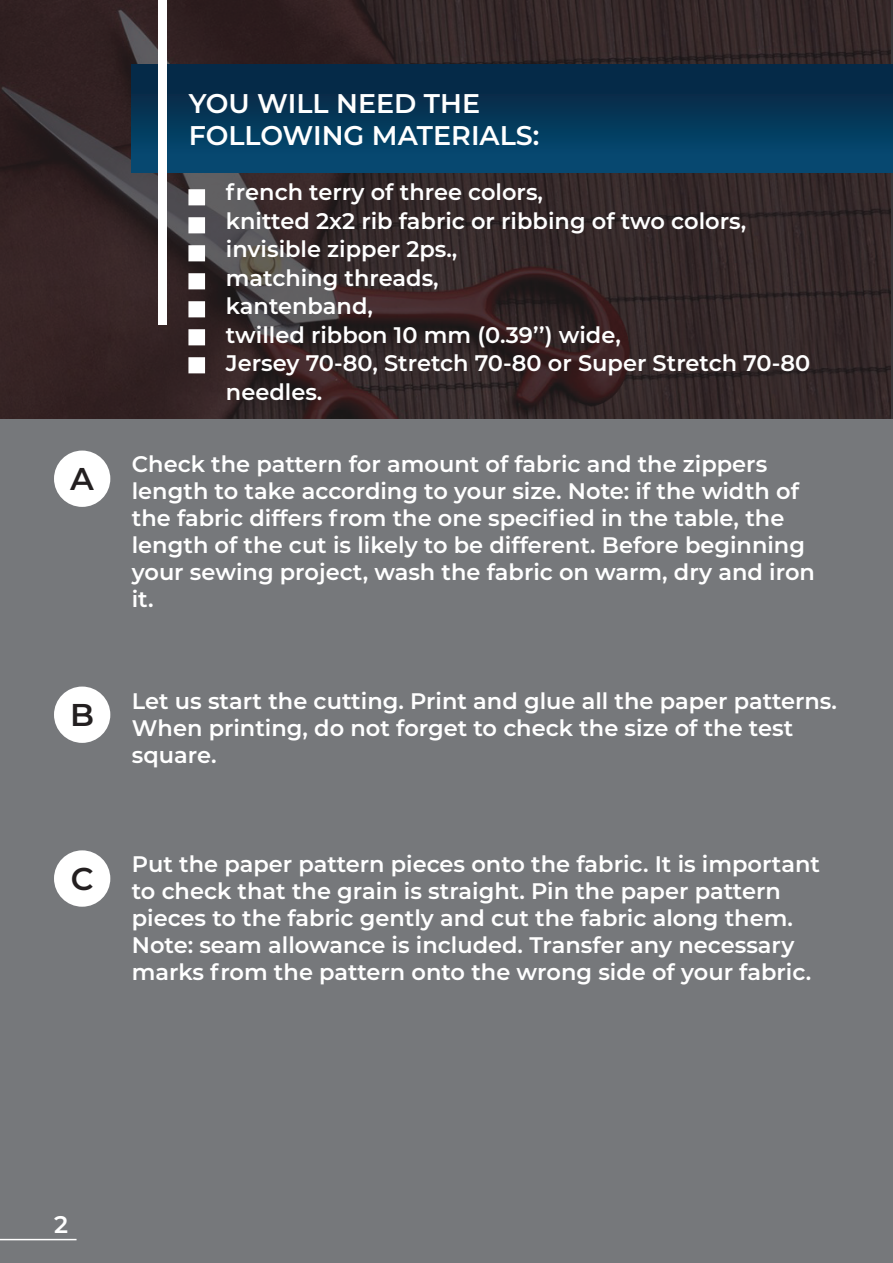
<style>
.page{position:relative;width:893px;height:1263px;background:#76787b}
.page>*{position:absolute;margin:0;border:0;box-sizing:border-box;transform-origin:0 0}
.t1{font:600 31.5px "Montserrat";color:#231f20}
.t2{font:600 27px/32.4px "Montserrat";color:#fff}
.t3{font:600 24px "Montserrat";color:#fff}
.t4{font:600 22.5px/27px "Montserrat";color:#fff}
</style>
<div class="page">
<svg style="left:1px;top:1px;width:892px;height:418px;background:#352829"></svg>
<div style="left:131px;top:65px;width:762px;height:107px;background:linear-gradient(to bottom,#05243f,#064c74)"></div>
<div style="left:158px;top:0;width:8px;height:325px;background:#fff"></div>
<div style="left:188px;top:189px;width:17px;height:16px;background:#fff;border:2px solid #fff"></div>
<div style="left:188px;top:217px;width:17px;height:16px;background:#fff;border:2px solid #fff"></div>
<div style="left:188px;top:245px;width:17px;height:16px;background:#fff;border:2px solid #fff"></div>
<div style="left:188px;top:273px;width:17px;height:16px;background:#fff;border:2px solid #fff"></div>
<div style="left:188px;top:329px;width:17px;height:16px;background:#fff;border:2px solid #fff"></div>
<div style="left:188px;top:357px;width:17px;height:16px;background:#fff;border:2px solid #fff"></div>
<div style="left:188px;top:301px;width:17px;height:16px;background:#fff;border:2px solid #fff"></div>
<div style="left:54px;top:451px;width:56px;height:56px;background:#fff;border-radius:50%"></div>
<div style="left:54px;top:686px;width:56px;height:57px;background:#fff;border-radius:50%"></div>
<div style="left:54px;top:850px;width:56px;height:57px;background:#fff;border-radius:50%"></div>
<svg style="left:892px;top:65px;width:1px;height:107px"></svg>
<hr style="left:0;top:1239px;width:77px;height:1px;background:#fff">
<h1 class="t1" style="left:70px;top:457px;width:26px">А</h1>
<h1 class="t1" style="left:70px;top:692px;width:25px">B</h1>
<h1 class="t1" style="left:71px;top:856px;width:24px">C</h1>
<p class="t2" style="left:189px;top:86px;width:352px">YOU WILL NEED THE<br>FOLLOWING MATERIALS:</p>
<p class="t4" style="left:226px;top:177px;width:586px;line-height:28.5px">french terry of three colors,<br>knitted 2x2 rib fabric or ribbing of two colors, invisible zipper 2ps.,<br>matching threads,<br>kantenband,<br>twilled ribbon 10 mm (0.39’’) wide,<br>Jersey 70-80, Stretch 70-80 or Super Stretch 70-80 needles.</p>
<p class="t4" style="left:132px;top:450px;width:685px">Check the pattern for amount of fabric and the zippers length to take according to your size. Note: if the width of the fabric differs from the one specified in the table, the length of the cut is likely to be different. Before beginning your sewing project, wash the fabric on warm, dry and iron it.</p>
<p class="t4" style="left:132px;top:687px;width:707px">Let us start the cutting. Print and glue all the paper patterns.<br>When printing, do not forget to check the size of the test square.</p>
<p class="t4" style="left:132px;top:850px;width:690px">Put the paper pattern pieces onto the fabric. It is important to check that the grain is straight. Pin the paper pattern pieces to the fabric gently and cut the fabric along them.<br>Note: seam allowance is included. Transfer any necessary marks from the pattern onto the wrong side of your fabric.</p>
<p class="t3" style="left:54px;top:1207px;width:15px">2</p>
</div>
